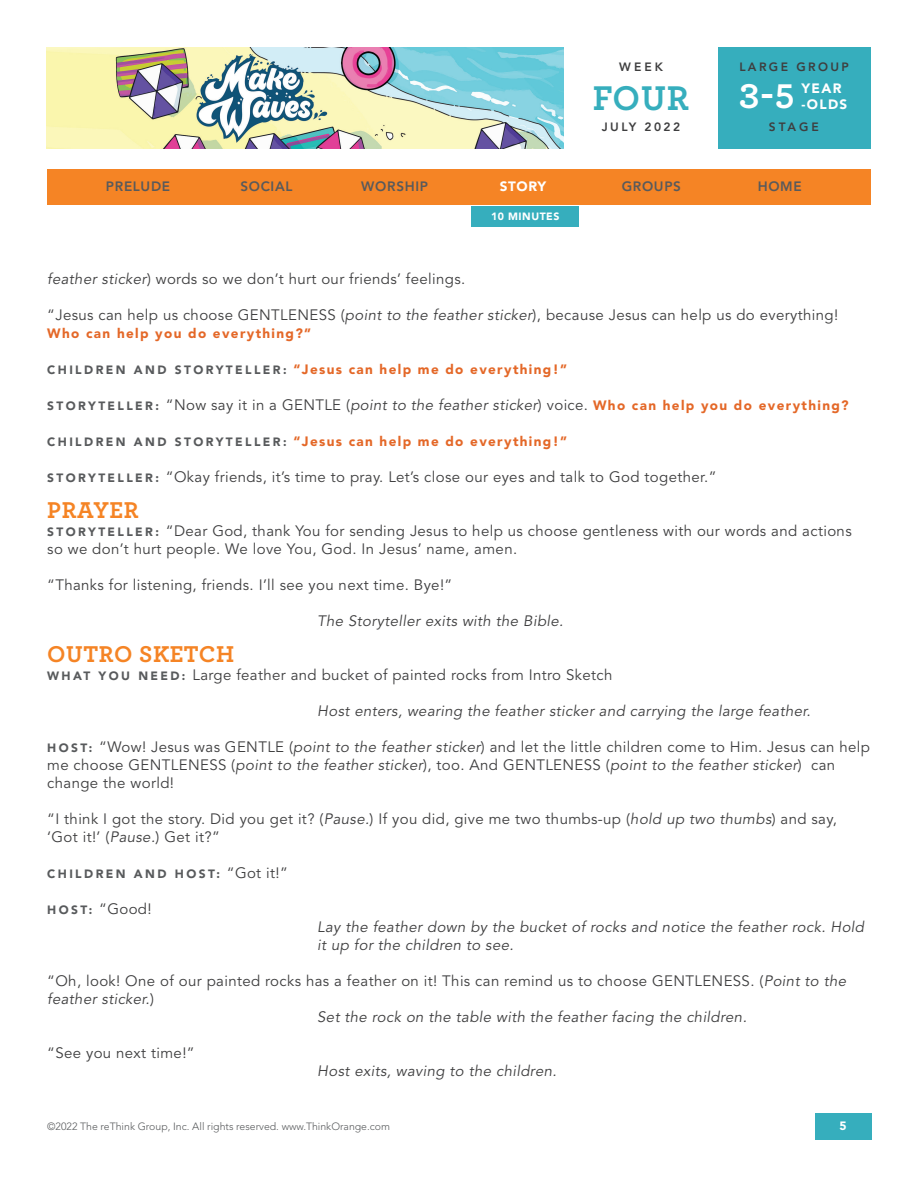
<style>
.page{position:relative;width:918px;height:1188px;background:#fff}
.page>*{position:absolute;margin:0;border:0;box-sizing:border-box;transform-origin:0 0}
.t1{font:700 36px "Archer Pro";color:#36aebd}
.t2{font:700 36px "Archer Pro";color:#fff}
.t3{font:700 24px "Archer Pro";letter-spacing:.025em;color:#f58425}
.t4{font:15px/18px "Avenir LT Std";letter-spacing:.025em;color:#3e3e3f}
.t5{font:italic 15px/18px "Avenir LT Std";letter-spacing:.025em;color:#3e3e3f}
.t6{font:900 13.5px "Avenir LT Std";letter-spacing:.1em;color:#e46828}
.t7{font:800 13.5px "Avenir LT Std";letter-spacing:.05em;color:#585a5c}
.t8{font:900 13.5px/16.2px "Avenir LT Std";letter-spacing:.1em;color:#fff}
.t9{font:800 12px "Avenir LT Std";letter-spacing:.2em;color:#3e3e3f}
.t10{font:900 12px "Avenir LT Std";letter-spacing:.2em;color:#585a5c}
.t11{font:900 12px "Avenir LT Std";color:#fff}
.t12{font:300 10.5px "Avenir LT Std";color:#585a5c}
.t13{font:900 10.5px "Avenir LT Std";letter-spacing:.05em;color:#fff}
.s1{font-style:italic}
.s2{font-size:12px;color:#585a5c}
.s3{font-weight:900;font-size:12px;color:#585a5c}
.s4{font-weight:900;font-size:13.5px;color:#e46828}
.s5{font-weight:400;font-size:15px;color:#3e3e3f}
.s6{font-style:normal}
</style>
<div class="page">
<img style="left:46px;top:47px;width:518px;height:102px">
<div style="left:717px;top:47px;width:154px;height:102px;background:#36aebd"></div>
<div style="left:471px;top:206px;width:108px;height:20px;background:#36aebd"></div>
<div style="left:47px;top:170px;width:824px;height:36px;background:#f58425"></div>
<div style="left:815px;top:1113px;width:57px;height:27px;background:#36aebd"></div>
<p class="t9" style="left:619px;top:59px;width:45px">WEEK</p>
<h1 class="t1" style="left:593px;top:69px;width:98px">FOUR</h1>
<p class="t9" style="left:602px;top:120px;width:80px">JULY 2022</p>
<p class="t9" style="left:739px;top:59px;width:111px">LARGE GROUP</p>
<h1 class="t2" style="left:739px;top:68px;width:57px">3-5</h1>
<p class="t8" style="left:802px;top:80px;width:47px">YEAR -OLDS</p>
<p class="t9" style="left:769px;top:120px;width:52px">STAGE</p>
<p class="t7" style="left:106px;top:178px;width:66px">PRELUDE</p>
<p class="t7" style="left:240px;top:178px;width:54px">SOCIAL</p>
<p class="t7" style="left:361px;top:178px;width:68px">WORSHIP</p>
<p class="t8" style="left:500px;top:178px;width:48px">STORY</p>
<p class="t7" style="left:622px;top:178px;width:61px">GROUPS</p>
<p class="t7" style="left:758px;top:178px;width:46px">HOME</p>
<p class="t13" style="left:491px;top:210px;width:70px">10 MINUTES</p>
<p class="t4" style="left:47px;top:270px;width:420px"><span class="s1">feather sticker</span>) words so we don’t hurt our friends’ feelings.</p>
<p class="t4" style="left:47px;top:306px;width:792px">“Jesus can help us choose GENTLENESS (<span class="s1">point to the feather sticker</span>), because Jesus can help us do everything!</p>
<p class="t6" style="left:47px;top:325px;width:266px">Who can help you do everything?”</p>
<p class="t6" style="left:47px;top:361px;width:521px"><span class="s2">CHILDREN AND STORYTELLER:</span> “Jesus can help me do everything!”</p>
<p class="t4" style="left:47px;top:396px;width:803px"><span class="s3">S T O R Y T E L L E R :</span> “Now say it in a GENTLE (<span class="s1">point to the feather sticker</span>) voice. <span class="s4">Who can help you do everything?</span></p>
<p class="t6" style="left:47px;top:433px;width:521px"><span class="s2">CHILDREN AND STORYTELLER:</span> “Jesus can help me do everything!”</p>
<p class="t4" style="left:47px;top:468px;width:671px"><span class="s3">S T O R Y T E L L E R :</span> “Okay friends, it’s time to pray. Let’s close our eyes and talk to God together.”</p>
<h2 class="t3" style="left:47px;top:491px;width:93px">PRAYER</h2>
<p class="t4" style="left:47px;top:522px;width:806px"><span class="s3">S T O RY T E L L E R :</span> “Dear God, thank You for sending Jesus to help us choose gentleness with our words and actions so we don’t hurt people. We love You, God. In Jesus’ name, amen.</p>
<p class="t4" style="left:47px;top:576px;width:407px">“Thanks for listening, friends. I’ll see you next time. Bye!”</p>
<p class="t5" style="left:317px;top:612px;width:248px">The Storyteller exits with the Bible.</p>
<h2 class="t3" style="left:47px;top:635px;width:189px">OUTRO SKETCH</h2>
<p class="t4" style="left:47px;top:666px;width:567px"><span class="s3">W H AT Y O U N E E D :</span> Large feather and bucket of painted rocks from Intro Sketch</p>
<p class="t5" style="left:317px;top:702px;width:495px">Host enters, wearing the feather sticker and carrying the large feather.</p>
<p class="t4" style="left:47px;top:738px;width:824px"><span class="s3">H O S T:</span> “Wow! Jesus was GENTLE (<span class="s1">point to the feather sticker</span>) and let the little children come to Him. Jesus can help me choose GENTLENESS (<span class="s1">point to the feather sticker</span>), too. And GENTLENESS (<span class="s1">point to the feather sticker</span>) can change the world!</p>
<p class="t4" style="left:47px;top:810px;width:791px">“I think I got the story. Did you get it? (<span class="s1">Pause.</span>) If you did, give me two thumbs-up (<span class="s1">hold up two thumbs</span>) and say, ‘Got it!’ (<span class="s1">Pause.</span>) Get it?”</p>
<p class="t10" style="left:47px;top:866px;width:242px">CHILDREN AND HOST: <span class="s5">“Got it!”</span></p>
<p class="t4" style="left:47px;top:900px;width:106px"><span class="s3">H O S T:</span> “Good!</p>
<p class="t5" style="left:317px;top:918px;width:548px">Lay the feather down by the bucket of rocks and notice the feather rock. Hold it up for the children to see.</p>
<p class="t4" style="left:47px;top:972px;width:800px">“Oh, look! One of our painted rocks has a feather on it! This can remind us to choose GENTLENESS. (<span class="s1">Point to the</span></p>
<p class="t5" style="left:47px;top:990px;width:108px">feather sticker.<span class="s6">)</span></p>
<p class="t5" style="left:317px;top:1008px;width:431px">Set the rock on the table with the feather facing the children.</p>
<p class="t4" style="left:47px;top:1044px;width:149px">“See you next time!”</p>
<p class="t5" style="left:317px;top:1062px;width:241px">Host exits, waving to the children.</p>
<p class="t12" style="left:47px;top:1120px;width:344px">©2022 The reThink Group, Inc. All rights reserved. www.ThinkOrange.com</p>
<p class="t11" style="left:840px;top:1118px;width:9px">5</p>
</div>
